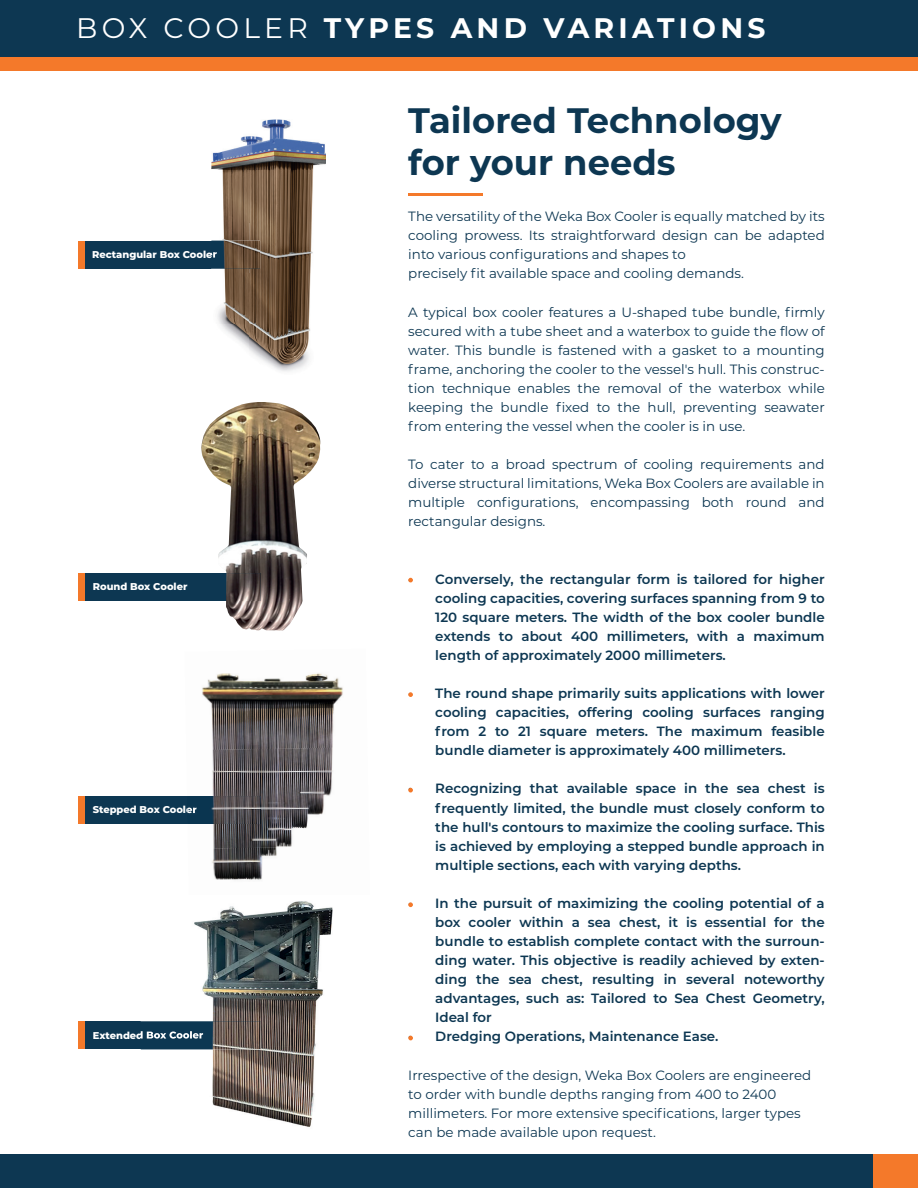
<style>
.page{position:relative;width:918px;height:1188px;background:#fff}
.page>*{position:absolute;margin:0;border:0;box-sizing:border-box;transform-origin:0 0}
.t1{font:700 35.25px/42.5px "Montserrat";color:#0d3752}
.t2{font:700 28.2px "Montserrat";letter-spacing:.15em;color:#fff}
.t3{font:600 13.35px/19px "Montserrat";color:#0d3752;text-align:justify}
.t4{font:13.35px/19px "Montserrat";color:#0d3752}
.t5{font:800 9.9px "Montserrat";color:#fff}
.s1{font-weight:400}
</style>
<div class="page">
<div style="left:0;top:7px;width:918px;height:63px;background:#f4792a"></div>
<div style="left:0;top:0;width:918px;height:57px;background:#0d3752"></div>
<div style="left:0;top:1155px;width:874px;height:33px;background:#0d3752"></div>
<div style="left:874px;top:1155px;width:44px;height:33px;background:#f4792a"></div>
<hr style="left:408px;top:194px;width:75px;height:2px;background:#f4792a">
<div style="left:85px;top:1022px;width:176px;height:27px;background:#0d3752"></div>
<div style="left:79px;top:1022px;width:6px;height:27px;background:#f4792a"></div>
<div style="left:85px;top:796px;width:176px;height:28px;background:#0d3752"></div>
<div style="left:79px;top:796px;width:6px;height:28px;background:#f4792a"></div>
<div style="left:85px;top:573px;width:176px;height:28px;background:#0d3752"></div>
<div style="left:79px;top:573px;width:6px;height:28px;background:#f4792a"></div>
<div style="left:85px;top:241px;width:175px;height:27px;background:#0d3752"></div>
<div style="left:78px;top:241px;width:7px;height:27px;background:#f4792a"></div>
<svg style="left:408px;top:692px;width:5px;height:5px"></svg>
<svg style="left:408px;top:578px;width:5px;height:4px"></svg>
<svg style="left:408px;top:788px;width:5px;height:4px"></svg>
<svg style="left:408px;top:902px;width:5px;height:5px"></svg>
<img style="left:201px;top:402px;width:104px;height:229px">
<img style="left:226px;top:573px;width:35px;height:28px">
<img style="left:211px;top:120px;width:114px;height:252px">
<img style="left:211px;top:241px;width:49px;height:27px">
<svg style="left:211px;top:250px;width:6px;height:10px"></svg>
<img style="left:141px;top:909px;width:192px;height:218px">
<img style="left:141px;top:1022px;width:120px;height:27px">
<img style="left:141px;top:1031px;width:62px;height:8px">
<img style="left:202px;top:673px;width:141px;height:74px">
<img style="left:212px;top:747px;width:121px;height:99px">
<img style="left:212px;top:846px;width:121px;height:63px">
<img style="left:211px;top:796px;width:50px;height:28px">
<svg style="left:187px;top:807px;width:10px;height:7px"></svg>
<svg style="left:408px;top:1036px;width:5px;height:4px"></svg>
<h2 class="t2" style="left:76px;top:7px;width:691px"><span class="s1">BOX COOLER</span> TYPES AND VARIATIONS</h2>
<p class="t5" style="left:92px;top:247px;width:126px">Rectangular Box Cooler</p>
<p class="t5" style="left:93px;top:579px;width:96px">Round Box Cooler</p>
<p class="t5" style="left:93px;top:802px;width:106px">Stepped Box Cooler</p>
<h1 class="t1" style="left:408px;top:97px;width:375px">Tailored Technology for your needs</h1>
<p class="t4" style="left:408px;top:207px;width:418px">The versatility of the Weka Box Cooler is equally matched by its cooling prowess. Its straightforward design can be adapted into various configurations and shapes to<br>precisely fit available space and cooling demands.</p>
<p class="t4" style="left:408px;top:302px;width:418px;text-align:justify">A typical box cooler features a U-shaped tube bundle, firmly secured with a tube sheet and a waterbox to guide the flow of water. This bundle is fastened with a gasket to a mounting frame, anchoring the cooler to the vessel's hull. This construc&shy;tion technique enables the removal of the waterbox while keeping the bundle fixed to the hull, preventing seawater from entering the vessel when the cooler is in use.</p>
<p class="t4" style="left:408px;top:454px;width:418px;text-align:justify">To cater to a broad spectrum of cooling requirements and diverse structural limitations, Weka Box Coolers are available in multiple configurations, encompassing both round and rectangular designs.</p>
<p class="t3" style="left:435px;top:569px;width:391px;text-indent:-27px">• Conversely, the rectangular form is tailored for higher cooling capacities, covering surfaces spanning from 9 to 120 square meters. The width of the box cooler bundle extends to about 400 millimeters, with a maximum length of approximately 2000 millimeters.</p>
<p class="t3" style="left:435px;top:683px;width:391px;text-indent:-27px">• The round shape primarily suits applications with lower cooling capacities, offering cooling surfaces ranging from 2 to 21 square meters. The maximum feasible bundle diameter is approximately 400 millimeters.</p>
<p class="t3" style="left:435px;top:779px;width:391px;text-indent:-27px">• Recognizing that available space in the sea chest is frequently limited, the bundle must closely conform to the hull's contours to maximize the cooling surface. This is achieved by employing a stepped bundle approach in multiple sections, each with varying depths.</p>
<p class="t3" style="left:435px;top:893px;width:391px;text-indent:-27px">• In the pursuit of maximizing the cooling potential of a box cooler within a sea chest, it is essential for the bundle to establish complete contact with the surroun&shy;ding water. This objective is readily achieved by exten&shy;ding the sea chest, resulting in several noteworthy advantages, such as: Tailored to Sea Chest Geometry, Ideal for</p>
<p class="t3" style="left:408px;top:1027px;width:312px">• Dredging Operations, Maintenance Ease.</p>
<p class="t4" style="left:408px;top:1065px;width:404px">Irrespective of the design, Weka Box Coolers are engineered to order with bundle depths ranging from 400 to 2400 millimeters. For more extensive specifications, larger types can be made available upon request.</p>
</div>
